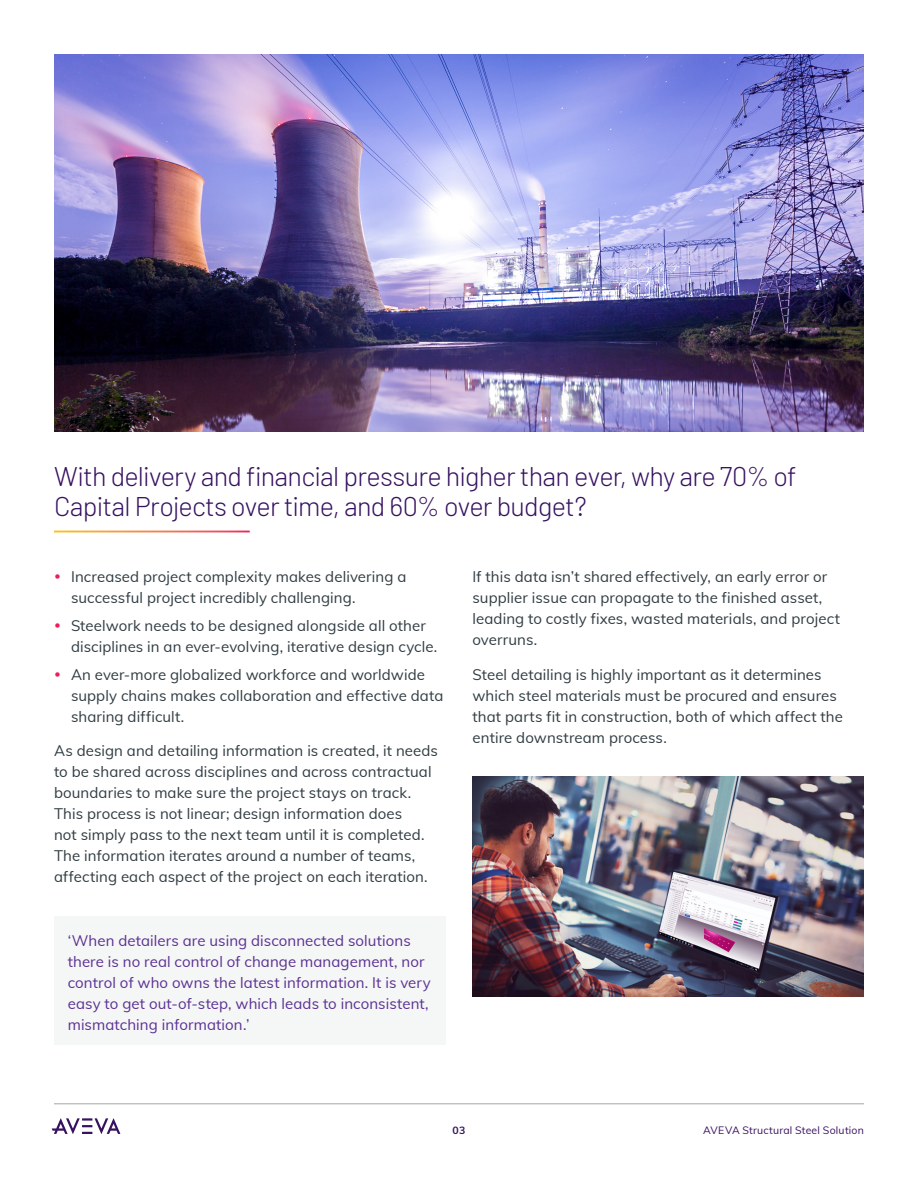
<style>
.page{position:relative;width:918px;height:1188px;background:#fff}
.page>*{position:absolute;margin:0;border:0;box-sizing:border-box;transform-origin:0 0}
.H3_Internal_Pages{font:300 27px/30px "Barlow";letter-spacing:-.025em;color:#371260}
.Body_Copy{font:15px/21px "Muli";letter-spacing:.005em;color:#2f3b41}
.Body_Copy_Callout{font:15px/21px "Muli";letter-spacing:.005em;color:#5a3092}
.t1{font:10.5px "Muli";letter-spacing:.02em;color:#371260}
.t2{font:700 10.5px "Muli";color:#371260}
</style>
<div class="page">
<hr style="left:54px;top:1104px;width:810px;height:1px;background:#a3a7a9">
<svg style="left:52px;top:1118px;width:68px;height:16px"></svg>
<img style="left:54px;top:54px;width:810px;height:378px">
<div style="left:54px;top:916px;width:392px;height:129px;background:#f5f6f6"></div>
<img style="left:472px;top:777px;width:392px;height:220px">
<p class="H3_Internal_Pages" style="left:54px;top:461px;width:744px">With delivery and financial pressure higher than ever, why are 70% of<br>Capital Projects over time, and 60% over budget?</p>
<p class="Body_Copy" style="left:71px;top:565px;width:337px">Increased project complexity makes delivering a successful project incredibly challenging.</p>
<p class="Body_Copy" style="left:71px;top:614px;width:368px">Steelwork needs to be designed alongside all other disciplines in an ever-evolving, iterative design cycle.</p>
<p class="Body_Copy" style="left:71px;top:663px;width:374px">An ever-more globalized workforce and worldwide supply chains makes collaboration and effective data sharing difficult.</p>
<p class="Body_Copy" style="left:54px;top:739px;width:386px">As design and detailing information is created, it needs to be shared across disciplines and across contractual boundaries to make sure the project stays on track.<br>This process is not linear; design information does<br>not simply pass to the next team until it is completed.<br>The information iterates around a number of teams, affecting each aspect of the project on each iteration.</p>
<p class="Body_Copy_Callout" style="left:68px;top:929px;width:364px">‘When detailers are using disconnected solutions there is no real control of change management, nor control of who owns the latest information. It is very easy to get out-of-step, which leads to inconsistent, mismatching information.’</p>
<p class="Body_Copy" style="left:472px;top:565px;width:369px">If this data isn’t shared effectively, an early error or supplier issue can propagate to the finished asset, leading to costly fixes, wasted materials, and project overruns.</p>
<p class="Body_Copy" style="left:472px;top:663px;width:372px">Steel detailing is highly important as it determines which steel materials must be procured and ensures that parts fit in construction, both of which affect the entire downstream process.</p>
<p class="t2" style="left:453px;top:1123px;width:14px">03</p>
<p class="t1" style="left:703px;top:1123px;width:162px">AVEVA Structural Steel Solution</p>
</div>
